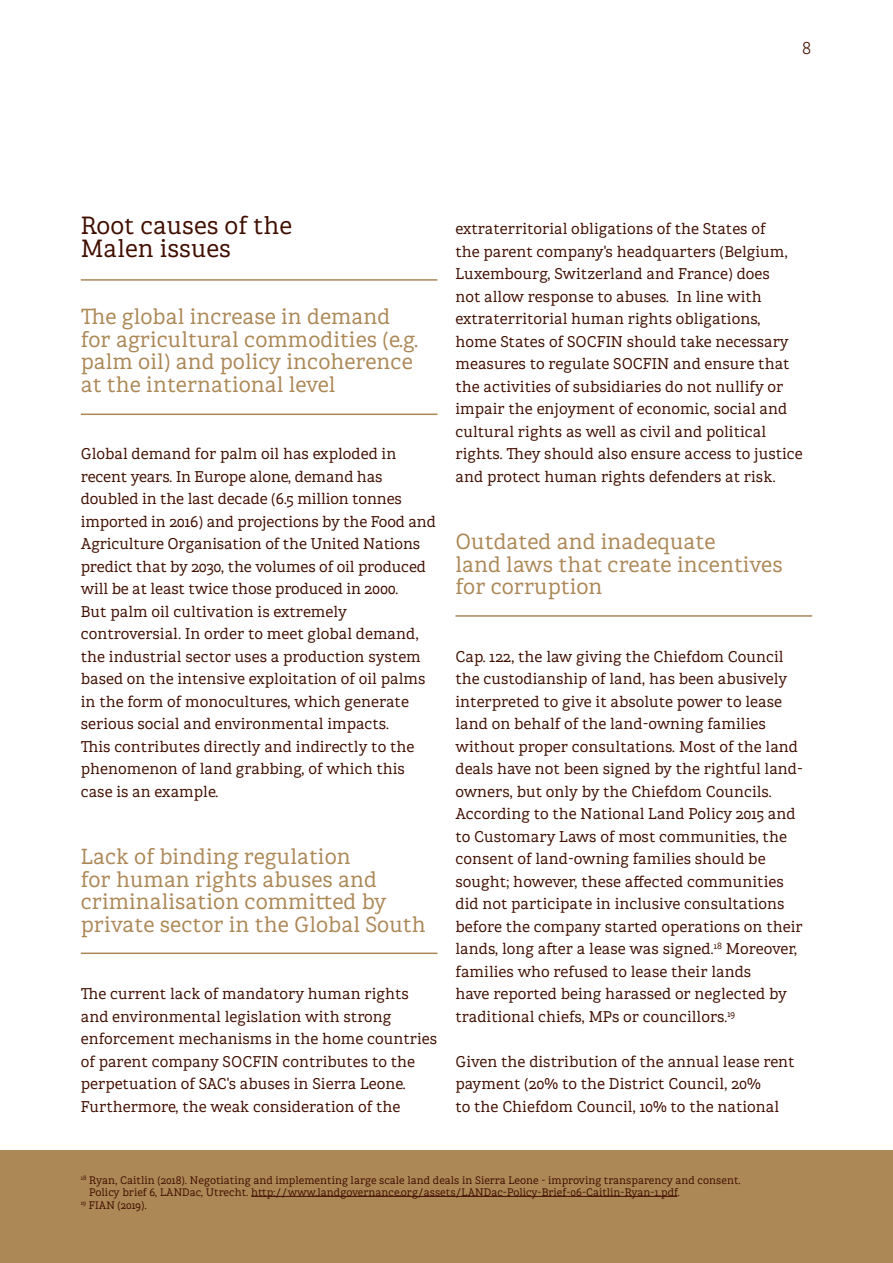
<style>
.page{position:relative;width:893px;height:1263px;background:#fff}
.page>*{position:absolute;margin:0;border:0;box-sizing:border-box;transform-origin:0 0}
.t1{font:24px/22.5px "Brava Slab";color:#410f00}
.t2{font:21px/22.5px "Brava Slab";color:#ac8857}
.t3{font:300 16.5px "Brava Slab";color:#410f00}
.t4{font:15px/22.5px "Brava Slab";color:#410f00}
.t5{font:10.5px/12.6px "Brava Slab";color:#410f00}
</style>
<div class="page">
<div style="left:0;top:1150px;width:893px;height:113px;background:#ac8857"></div>
<hr style="left:251px;top:1196px;width:426px;height:1px;background:#410f00">
<hr style="left:81px;top:279px;width:356px;height:2px;background:#ac8857">
<hr style="left:81px;top:952px;width:356px;height:2px;background:#ac8857">
<hr style="left:81px;top:414px;width:356px;height:1px;background:#ac8857">
<hr style="left:455px;top:615px;width:357px;height:2px;background:#ac8857">
<p class="t3" style="left:802px;top:37px;width:11px">8</p>
<p class="t1" style="left:81px;top:213px;width:213px">Root causes of the<br>Malen issues</p>
<p class="t2" style="left:81px;top:305px;width:339px">The global increase in demand for agricultural commodities (e.g. palm oil) and policy incoherence at the international level</p>
<p class="t4" style="left:81px;top:442px;width:357px">Global demand for palm oil has exploded in recent years. In Europe alone, demand has doubled in the last decade (6.5 million tonnes imported in 2016) and projections by the Food and Agriculture Organisation of the United Nations predict that by 2030, the volumes of oil produced will be at least twice those produced in 2000.</p>
<p class="t4" style="left:81px;top:599px;width:346px">But palm oil cultivation is extremely controversial. In order to meet global demand, the industrial sector uses a production system based on the intensive exploitation of oil palms in the form of monocultures, which generate serious social and environmental impacts.<br>This contributes directly and indirectly to the phenomenon of land grabbing, of which this case is an example.</p>
<p class="t2" style="left:81px;top:845px;width:346px">Lack of binding regulation<br>for human rights abuses and criminalisation committed by private sector in the Global South</p>
<p class="t4" style="left:81px;top:982px;width:358px">The current lack of mandatory human rights and environmental legislation with strong enforcement mechanisms in the home countries of parent company SOCFIN contributes to the perpetuation of SAC's abuses in Sierra Leone.</p>
<p class="t4" style="left:81px;top:1094px;width:321px">Furthermore, the weak consideration of the</p>
<p class="t4" style="left:455px;top:217px;width:349px">extraterritorial obligations of the States of<br>the parent company's headquarters (Belgium, Luxembourg, Switzerland and France) does<br>not allow response to abuses. In line with extraterritorial human rights obligations, home States of SOCFIN should take necessary measures to regulate SOCFIN and ensure that the activities of subsidiaries do not nullify or impair the enjoyment of economic, social and cultural rights as well as civil and political rights. They should also ensure access to justice and protect human rights defenders at risk.</p>
<p class="t2" style="left:455px;top:530px;width:329px">Outdated and inadequate<br>land laws that create incentives for corruption</p>
<p class="t4" style="left:455px;top:644px;width:349px">Cap. 122, the law giving the Chiefdom Council the custodianship of land, has been abusively interpreted to give it absolute power to lease land on behalf of the land-owning families without proper consultations. Most of the land deals have not been signed by the rightful land&shy;owners, but only by the Chiefdom Councils.<br>According to the National Land Policy 2015 and to Customary Laws of most communities, the consent of land-owning families should be sought; however, these affected communities did not participate in inclusive consultations before the company started operations on their lands, long after a lease was signed.<sup>18</sup> Moreover, families who refused to lease their lands<br>have reported being harassed or neglected by traditional chiefs, MPs or councillors.<sup>19</sup></p>
<p class="t4" style="left:455px;top:1049px;width:341px">Given the distribution of the annual lease rent payment (20% to the District Council, 20%<br>to the Chiefdom Council, 10% to the national</p>
<p class="t5" style="left:89px;top:1173px;width:653px;text-indent:-8px"><sup>18</sup> Ryan, Caitlin (2018). Negotiating and implementing large scale land deals in Sierra Leone - improving transparency and consent.<br>Policy brief 6, LANDac, Utrecht. http://www.landgovernance.org/assets/LANDac-Policy-Brief-06-Caitlin-Ryan-1.pdf.</p>
<p class="t5" style="left:81px;top:1198px;width:67px"><sup>19</sup> FIAN (2019).</p>
</div>
